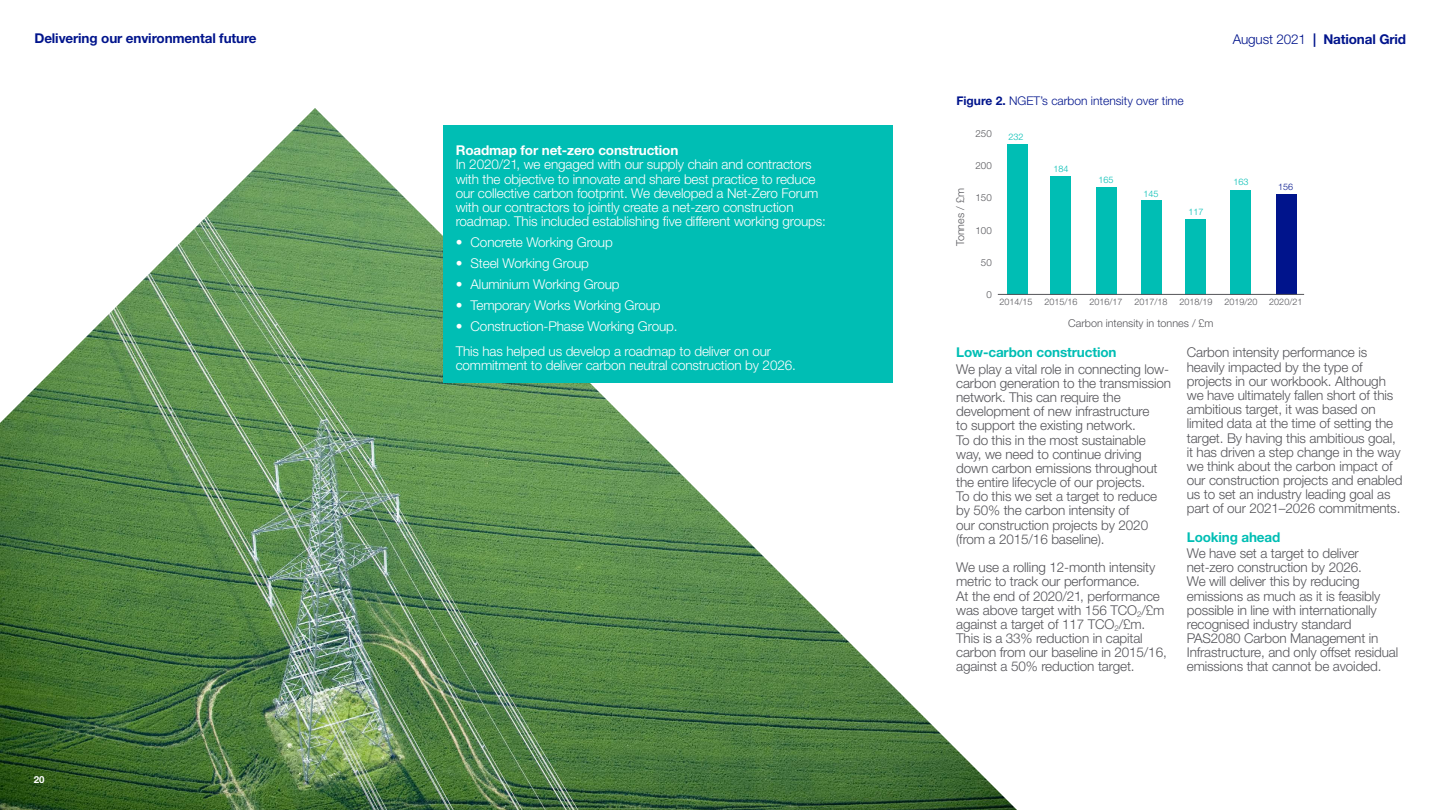
<style>
.page{position:relative;width:1440px;height:810px;background:#fff}
.page>*{position:absolute;margin:0;border:0;box-sizing:border-box;transform-origin:0 0}
.t1{font:300 13.5px/14.2px "Helvetica Neue LT Std";letter-spacing:-.01em;color:#55555a}
.t2{font:300 13.5px/14.2px "Helvetica Neue LT Std";letter-spacing:-.01em;color:#fff}
.t3{font:700 13.5px "Helvetica Neue LT Std";letter-spacing:-.01em;color:#00148c}
.t4{font:700 13.5px "Helvetica Neue LT Std";letter-spacing:-.01em;color:#00beb4}
.t5{font:700 13.5px "Helvetica Neue LT Std";letter-spacing:-.01em;color:#fff}
.t6{font:300 12px "Helvetica Neue LT Std";color:#00148c}
.t7{font:300 10.8px "Helvetica Neue LT Std";color:#55555a}
.t8{font:300 9.75px "Helvetica Neue LT Std";color:#55555a}
.t9{font:700 9.75px "Helvetica Neue LT Std";color:#fff}
.t10{font:300 9px "Helvetica Neue LT Std";color:#55555a}
.t11{font:300 9px "Helvetica Neue LT Std";color:#00beb4}
.t12{font:300 9px "Helvetica Neue LT Std";color:#00148c}
.s1{font-weight:300}
.s2{font-weight:700}
</style>
<div class="page">
<img style="left:0;top:108px;width:1017px;height:702px">
<div style="left:1007px;top:144px;width:21px;height:151px;background:#00beb4"></div>
<div style="left:1051px;top:176px;width:20px;height:119px;background:#00beb4"></div>
<div style="left:1096px;top:187px;width:20px;height:108px;background:#00beb4"></div>
<div style="left:1142px;top:200px;width:20px;height:95px;background:#00beb4"></div>
<div style="left:1186px;top:220px;width:20px;height:75px;background:#00beb4"></div>
<div style="left:1231px;top:190px;width:20px;height:105px;background:#00beb4"></div>
<div style="left:1276px;top:194px;width:20px;height:101px;background:#00148c"></div>
<hr style="left:998px;top:294px;width:306px;height:1px;background:#55555a">
<div style="left:443px;top:125px;width:450px;height:258px;background:#00beb4"></div>
<p class="t3" style="left:34px;top:30px;width:224px">Delivering our environmental future</p>
<p class="t3" style="left:1233px;top:31px;width:175px"><span class="s1">August 2021</span> | National Grid</p>
<p class="t9" style="left:34px;top:774px;width:12px">20</p>
<p class="t5" style="left:456px;top:142px;width:224px">Roadmap for net-zero construction</p>
<p class="t2" style="left:456px;top:157px;width:372px">In 2020/21, we engaged with our supply chain and contractors with the objective to innovate and share best practice to reduce our collective carbon footprint. We developed a Net-Zero Forum with our contractors to jointly create a net-zero construction roadmap. This included establishing five different working groups:</p>
<p class="t2" style="left:456px;top:235px;width:159px">• Concrete Working Group</p>
<p class="t2" style="left:456px;top:256px;width:135px">• Steel Working Group</p>
<p class="t2" style="left:456px;top:277px;width:165px">• Aluminium Working Group</p>
<p class="t2" style="left:456px;top:298px;width:206px">• Temporary Works Working Group</p>
<p class="t2" style="left:456px;top:313px;width:317px;line-height:25px">• Construction-Phase Working Group.<br>This has helped us develop a roadmap to deliver on our</p>
<p class="t2" style="left:456px;top:358px;width:342px">commitment to deliver carbon neutral construction by 2026.</p>
<p class="t6" style="left:956px;top:93px;width:229px"><span class="s2">Figure 2.</span> NGET’s carbon intensity over time</p>
<p class="t8" style="left:975px;top:127px;width:18px">250</p>
<p class="t8" style="left:975px;top:160px;width:18px">200</p>
<p class="t8" style="left:975px;top:192px;width:18px">150</p>
<p class="t8" style="left:975px;top:224px;width:18px">100</p>
<p class="t8" style="left:981px;top:256px;width:12px">50</p>
<p class="t8" style="left:986px;top:289px;width:7px">0</p>
<p class="t10" style="left:999px;top:296px;width:35px">2014/15</p>
<p class="t11" style="left:1008px;top:131px;width:17px">232</p>
<p class="t11" style="left:1053px;top:163px;width:17px">184</p>
<p class="t11" style="left:1098px;top:174px;width:17px">165</p>
<p class="t7" style="left:954px;top:246px;width:59px;rotate:-90deg">Tonnes / £m</p>
<p class="t11" style="left:1143px;top:188px;width:17px">145</p>
<p class="t11" style="left:1188px;top:207px;width:17px">117</p>
<p class="t10" style="left:1044px;top:296px;width:35px">2015/16</p>
<p class="t10" style="left:1089px;top:296px;width:35px">2016/17</p>
<p class="t10" style="left:1134px;top:296px;width:35px">2017/18</p>
<p class="t10" style="left:1179px;top:296px;width:35px">2018/19</p>
<p class="t7" style="left:1068px;top:316px;width:147px">Carbon intensity in tonnes / £m</p>
<p class="t11" style="left:1233px;top:177px;width:17px">163</p>
<p class="t10" style="left:1224px;top:296px;width:35px">2019/20</p>
<p class="t12" style="left:1278px;top:181px;width:17px">156</p>
<p class="t10" style="left:1269px;top:296px;width:35px">2020/21</p>
<p class="t4" style="left:956px;top:344px;width:162px">Low-carbon construction</p>
<p class="t1" style="left:956px;top:362px;width:216px">We play a vital role in connecting low&shy;carbon generation to the transmission network. This can require the development of new infrastructure<br>to support the existing network.<br>To do this in the most sustainable way, we need to continue driving down carbon emissions throughout the entire lifecycle of our projects.<br>To do this we set a target to reduce by 50% the carbon intensity of<br>our construction projects by 2020 (from a 2015/16 baseline).</p>
<p class="t1" style="left:956px;top:560px;width:212px">We use a rolling 12-month intensity metric to track our performance.<br>At the end of 2020/21, performance was above target with 156 TCO<sub>2</sub>/£m against a target of 117 TCO<sub>2</sub>/£m.<br>This is a 33% reduction in capital carbon from our baseline in 2015/16, against a 50% reduction target.</p>
<p class="t1" style="left:1187px;top:345px;width:217px">Carbon intensity performance is heavily impacted by the type of projects in our workbook. Although we have ultimately fallen short of this ambitious target, it was based on limited data at the time of setting the target. By having this ambitious goal, it has driven a step change in the way we think about the carbon impact of our construction projects and enabled us to set an industry leading goal as part of our 2021–2026 commitments.</p>
<p class="t4" style="left:1187px;top:529px;width:95px">Looking ahead</p>
<p class="t1" style="left:1187px;top:546px;width:213px">We have set a target to deliver net-zero construction by 2026.<br>We will deliver this by reducing emissions as much as it is feasibly possible in line with internationally recognised industry standard PAS2080 Carbon Management in Infrastructure, and only offset residual emissions that cannot be avoided.</p>
</div>
